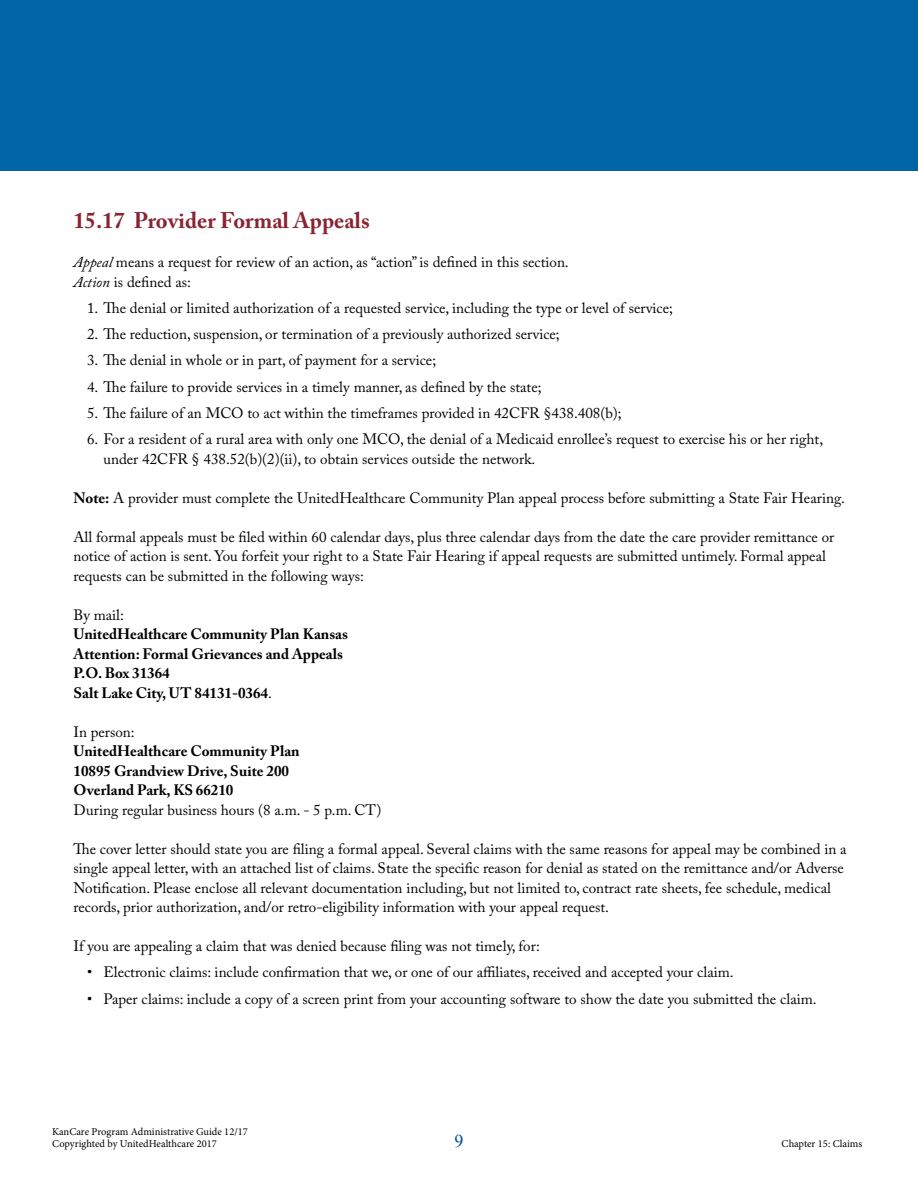
<style>
.page{position:relative;width:918px;height:1188px;background:#fff}
.page>*{position:absolute;margin:0;border:0;box-sizing:border-box;transform-origin:0 0}
.t1{font:700 22.5px "Adobe Caslon Pro";color:#892533}
.t2{font:18px "Times New Roman";color:#004e8d}
.t3{font:15px/19.5px "Adobe Caslon Pro";color:#000}
.t4{font:700 15px/19.5px "Adobe Caslon Pro";color:#000}
.t5{font:10.5px/12.6px "Minion Pro";color:#000}
.s1{font-style:italic}
.s2{font-weight:700}
.s3{font-weight:400}
</style>
<div class="page">
<div style="left:0;top:0;width:918px;height:171px;background:#0065a4"></div>
<h1 class="t1" style="left:74px;top:207px;width:298px">15.17 Provider Formal Appeals</h1>
<p class="t3" style="left:74px;top:252px;width:497px"><span class="s1">Appeal</span> means a request for review of an action, as “action” is defined in this section.<br><span class="s1">Action</span> is defined as:</p>
<p class="t3" style="left:87px;top:298px;width:587px">1. The denial or limited authorization of a requested service, including the type or level of service;</p>
<p class="t3" style="left:87px;top:324px;width:474px">2. The reduction, suspension, or termination of a previously authorized service;</p>
<p class="t3" style="left:87px;top:350px;width:351px">3. The denial in whole or in part, of payment for a service;</p>
<p class="t3" style="left:87px;top:377px;width:456px">4. The failure to provide services in a timely manner, as defined by the state;</p>
<p class="t3" style="left:87px;top:403px;width:536px">5. The failure of an MCO to act within the timeframes provided in 42CFR §438.408(b);</p>
<p class="t3" style="left:104px;top:429px;width:721px;text-indent:-16px">6. For a resident of a rural area with only one MCO, the denial of a Medicaid enrollee’s request to exercise his or her right, under 42CFR § 438.52(b)(2)(ii), to obtain services outside the network.</p>
<p class="t3" style="left:74px;top:488px;width:773px"><span class="s2">Note:</span> A provider must complete the UnitedHealthcare Community Plan appeal process before submitting a State Fair Hearing.</p>
<p class="t3" style="left:74px;top:527px;width:762px">All formal appeals must be filed within 60 calendar days, plus three calendar days from the date the care provider remittance or notice of action is sent. You forfeit your right to a State Fair Hearing if appeal requests are submitted untimely. Formal appeal requests can be submitted in the following ways:</p>
<p class="t3" style="left:74px;top:605px;width:52px">By mail:</p>
<p class="t4" style="left:74px;top:624px;width:276px">UnitedHealthcare Community Plan Kansas<br>Attention: Formal Grievances and Appeals<br>P.O. Box 31364<br>Salt Lake City, UT 84131-0364<span class="s3">.</span></p>
<p class="t3" style="left:74px;top:722px;width:63px">In person:</p>
<p class="t4" style="left:74px;top:741px;width:228px">UnitedHealthcare Community Plan<br>10895 Grandview Drive, Suite 200<br>Overland Park, KS 66210</p>
<p class="t3" style="left:74px;top:800px;width:309px">During regular business hours (8 a.m. - 5 p.m. CT)</p>
<p class="t3" style="left:74px;top:839px;width:775px">The cover letter should state you are filing a formal appeal. Several claims with the same reasons for appeal may be combined in a single appeal letter, with an attached list of claims. State the specific reason for denial as stated on the remittance and/or Adverse Notification. Please enclose all relevant documentation including, but not limited to, contract rate sheets, fee schedule, medical records, prior authorization, and/or retro-eligibility information with your appeal request.</p>
<p class="t3" style="left:74px;top:936px;width:468px">If you are appealing a claim that was denied because filing was not timely, for:</p>
<p class="t3" style="left:87px;top:962px;width:648px">• Electronic claims: include confirmation that we, or one of our affiliates, received and accepted your claim.</p>
<p class="t3" style="left:87px;top:989px;width:731px">• Paper claims: include a copy of a screen print from your accounting software to show the date you submitted the claim.</p>
<p class="t5" style="left:52px;top:1125px;width:197px">KanCare Program Administrative Guide 12/17<br>Copyrighted by UnitedHealthcare 2017</p>
<p class="t2" style="left:454px;top:1129px;width:10px">9</p>
<p class="t5" style="left:782px;top:1138px;width:82px">Chapter 15: Claims</p>
</div>
